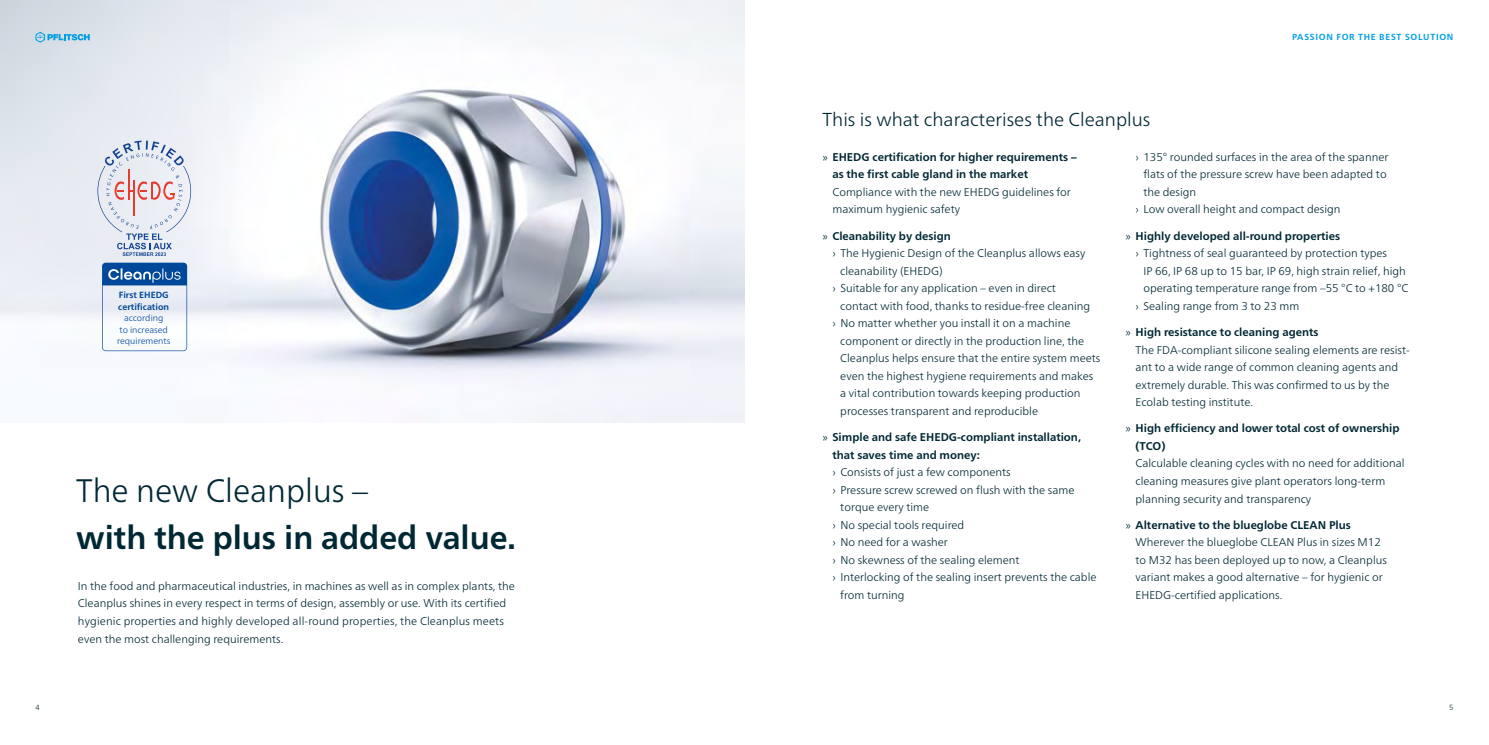
<style>
.page{position:relative;width:1489px;height:745px;background:#fff}
.page>*{position:absolute;margin:0;border:0;box-sizing:border-box;transform-origin:0 0}
.t1{font:700 32.5px "Frutiger Neue LT Pro";color:#002834}
.t2{font:300 32.5px "Frutiger Neue LT Pro";color:#002834}
.t3{font:300 18.75px "Frutiger Neue LT Pro";color:#002834}
.t4{font:300 11.25px/17.5px "Frutiger Neue LT Pro";color:#002834}
.t5{font:700 11.25px/17.5px "Frutiger Neue LT Pro";color:#002834}
.t6{font:300 8.88px/11.5px "Frutiger Neue LT Pro";color:#00489a;text-align:center}
.t7{font:700 8.88px/11.5px "Frutiger Neue LT Pro";color:#00489a}
.t8{font:700 8.75px "Frutiger Neue LT Pro";letter-spacing:.08em;color:#009fe3}
.t9{font:300 7.5px "Frutiger Neue LT Pro";color:#002834}
.s1{font-weight:300}
.s2{font-weight:700}
</style>
<div class="page">
<img style="left:0;top:0;width:744px;height:422px">
<svg style="left:35px;top:32px;width:55px;height:10px"></svg>
<svg style="left:97px;top:140px;width:94px;height:116px"></svg>
<svg style="left:102px;top:262px;width:85px;height:89px"></svg>
<p class="t7" style="left:118px;top:289px;width:52px">First EHEDG certification</p>
<p class="t6" style="left:117px;top:312px;width:55px">according<br>to increased requirements</p>
<p class="t9" style="left:35px;top:701px;width:6px">4</p>
<h1 class="t2" style="left:76px;top:471px;width:293px">The new Cleanplus –</h1>
<h1 class="t1" style="left:76px;top:517px;width:441px">with the plus in added value.</h1>
<p class="t4" style="left:78px;top:576px;width:438px">In the food and pharmaceutical industries, in machines as well as in complex plants, the Cleanplus shines in every respect in terms of design, assembly or use. With its certified hygienic properties and highly developed all-round properties, the Cleanplus meets even the most challenging requirements.</p>
<h2 class="t3" style="left:822px;top:108px;width:329px">This is what characterises the Cleanplus</h2>
<p class="t8" style="left:1291px;top:32px;width:163px">PASSION FOR THE BEST SOLUTION</p>
<p class="t5" style="left:832px;top:148px;width:246px;text-indent:-10px"><span class="s1">»</span> EHEDG certification for higher requirements – as the first cable gland in the market</p>
<p class="t4" style="left:832px;top:183px;width:240px">Compliance with the new EHEDG guidelines for maximum hygienic safety</p>
<p class="t5" style="left:822px;top:227px;width:130px"><span class="s1">»</span> Cleanability by design</p>
<p class="t4" style="left:832px;top:244px;width:254px">› The Hygienic Design of the Cleanplus allows easy</p>
<p class="t4" style="left:840px;top:261px;width:104px">cleanability (EHEDG)</p>
<p class="t4" style="left:832px;top:279px;width:225px">› Suitable for any application – even in direct</p>
<p class="t4" style="left:840px;top:296px;width:251px">contact with food, thanks to residue-free cleaning</p>
<p class="t4" style="left:832px;top:314px;width:239px">› No matter whether you install it on a machine</p>
<p class="t4" style="left:840px;top:331px;width:245px">component or directly in the production line, the</p>
<p class="t4" style="left:840px;top:349px;width:262px">Cleanplus helps ensure that the entire system meets</p>
<p class="t4" style="left:840px;top:367px;width:254px">even the highest hygiene requirements and makes</p>
<p class="t4" style="left:840px;top:384px;width:242px">a vital contribution towards keeping production</p>
<p class="t4" style="left:840px;top:402px;width:199px">processes transparent and reproducible</p>
<p class="t5" style="left:832px;top:428px;width:250px;text-indent:-10px"><span class="s1">»</span> Simple and safe EHEDG-compliant installation, that saves time and money:</p>
<p class="t4" style="left:832px;top:463px;width:180px">› Consists of just a few components</p>
<p class="t4" style="left:832px;top:480px;width:243px">› Pressure screw screwed on flush with the same</p>
<p class="t4" style="left:840px;top:498px;width:90px">torque every time</p>
<p class="t4" style="left:832px;top:515px;width:133px">› No special tools required</p>
<p class="t4" style="left:832px;top:533px;width:117px">› No need for a washer</p>
<p class="t4" style="left:832px;top:550px;width:189px">› No skewness of the sealing element</p>
<p class="t4" style="left:832px;top:568px;width:265px">› Interlocking of the sealing insert prevents the cable</p>
<p class="t4" style="left:840px;top:585px;width:66px">from turning</p>
<p class="t4" style="left:1135px;top:148px;width:254px">› 135° rounded surfaces in the area of the spanner</p>
<p class="t4" style="left:1143px;top:165px;width:245px">flats of the pressure screw have been adapted to</p>
<p class="t4" style="left:1143px;top:183px;width:54px">the design</p>
<p class="t4" style="left:1135px;top:200px;width:206px">› Low overall height and compact design</p>
<p class="t5" style="left:1125px;top:227px;width:216px"><span class="s1">»</span> Highly developed all-round properties</p>
<p class="t4" style="left:1135px;top:244px;width:253px">› Tightness of seal guaranteed by protection types</p>
<p class="t4" style="left:1143px;top:262px;width:264px">IP 66, IP 68 up to 15 bar, IP 69, high strain relief, high</p>
<p class="t4" style="left:1143px;top:279px;width:266px">operating temperature range from –55 °C to +180 °C</p>
<p class="t4" style="left:1135px;top:297px;width:165px">› Sealing range from 3 to 23 mm</p>
<p class="t4" style="left:1135px;top:323px;width:276px;text-indent:-10px">» <span class="s2">High resistance to cleaning agents<br></span>The FDA-compliant silicone sealing elements are resist&shy;ant to a wide range of common cleaning agents and extremely durable. This was confirmed to us by the Ecolab testing institute.</p>
<p class="t5" style="left:1135px;top:419px;width:265px;text-indent:-10px"><span class="s1">»</span> High efficiency and lower total cost of ownership (TCO)</p>
<p class="t4" style="left:1135px;top:454px;width:270px">Calculable cleaning cycles with no need for additional cleaning measures give plant operators long-term planning security and transparency</p>
<p class="t4" style="left:1135px;top:515px;width:253px;text-indent:-10px">» <span class="s2">Alternative to the blueglobe CLEAN Plus </span>Wherever the blueglobe CLEAN Plus in sizes M12 to M32 has been deployed up to now, a Cleanplus variant makes a good alternative – for hygienic or EHEDG-certified applications.</p>
<p class="t9" style="left:1448px;top:701px;width:6px">5</p>
</div>
